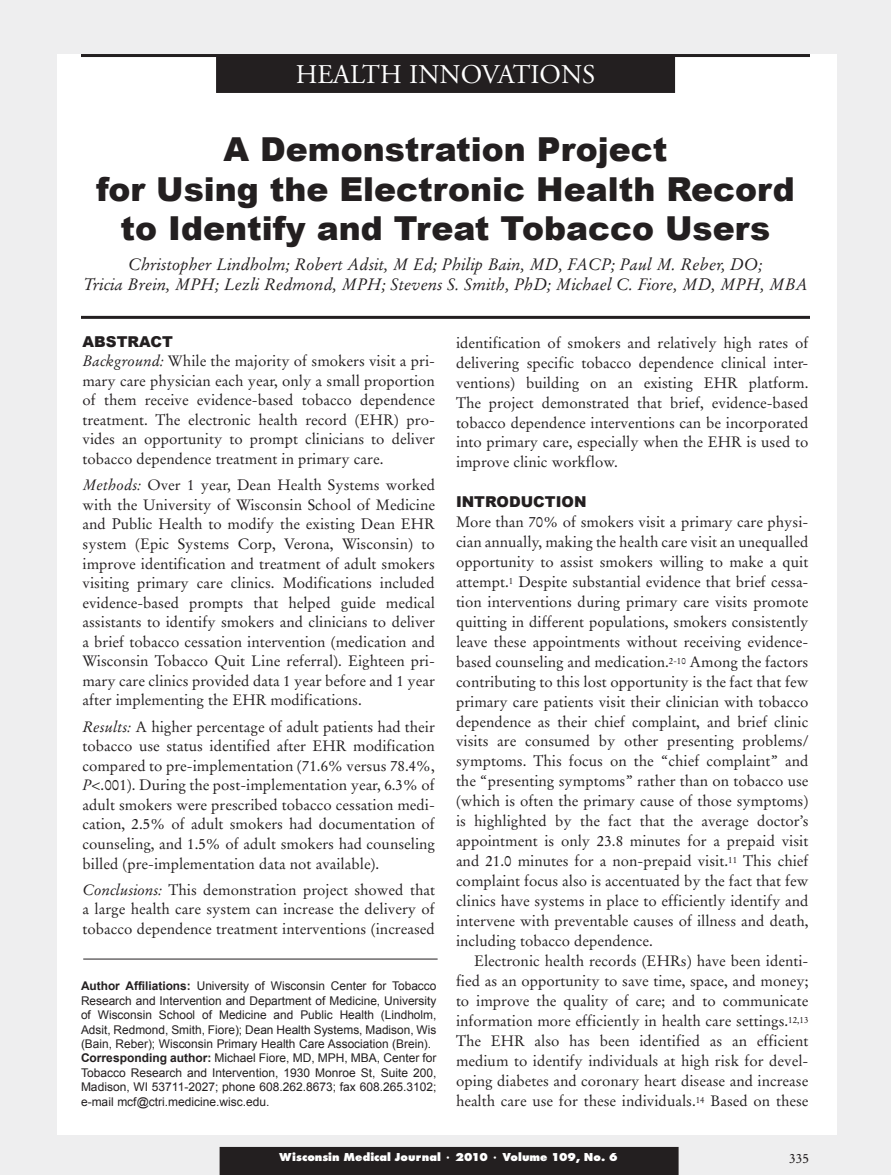
<style>
.page{position:relative;width:891px;height:1175px;background:#fff}
.page>*{position:absolute;margin:0;border:0;box-sizing:border-box;transform-origin:0 0}
.TI-SCI{font:900 33px/39.6px "Arial";color:#231f20;text-align:center}
.t1{font:27px "Adobe Garamond";color:#fff}
.AU{font:italic 16.5px/19.8px "Stempel Garamond";color:#231f20;text-align:center}
.TXN{font:15px/20px "Stempel Garamond";color:#231f20;text-align:justify}
.TX{font:15px/20px "Stempel Garamond";color:#231f20;text-align:justify}
.t2{font:900 15px "Arial";color:#231f20}
.t3{font:13.5px "Stempel Garamond";color:#231f20}
.AUBIO{font:12px/14.4px "Arial";color:#231f20;text-align:justify}
.t4{font:12px "Futura Extra Bold DTC";color:#fff}
.s1{font-style:italic}
.s2{font-weight:700}
</style>
<div class="page">
<div style="left:0;top:0;width:891px;height:1174px;background:#eeeeef"></div>
<div style="left:57px;top:54px;width:779px;height:1080px;background:#fff"></div>
<div style="left:217px;top:58px;width:457px;height:34px;background:#231f20"></div>
<div style="left:216px;top:57px;width:459px;height:36px;border:2px solid #231f20"></div>
<hr style="left:81px;top:54px;width:729px;height:3px;background:#231f20">
<hr style="left:81px;top:316px;width:729px;height:3px;background:#231f20">
<hr style="left:83px;top:958px;width:355px;height:1px;background:#231f20">
<div style="left:220px;top:1146px;width:459px;height:28px;background:#231f20"></div>
<p class="t1" style="left:296px;top:60px;width:301px">HEALTH INNOVATIONS</p>
<p class="t1" style="left:240px;top:61px;width:412px">WISCONSIN MEDICAL J URNAL</p>
<p class="TI-SCI" style="left:96px;top:129px;width:700px">A Demonstration Project<br>for Using the Electronic Health Record to Identify and Treat Tobacco Users</p>
<p class="AU" style="left:83px;top:255px;width:726px">Christopher Lindholm; Robert Adsit, M Ed; Philip Bain, MD, FACP; Paul M. Reber, DO;<br>Tricia Brein, MPH; Lezli Redmond, MPH; Stevens S. Smith, PhD; Michael C. Fiore, MD, MPH, MBA</p>
<h1 class="t2" style="left:82px;top:330px;width:92px">ABSTRACT</h1>
<p class="TXN" style="left:82px;top:351px;width:354px;line-height:19.5px"><span class="s1">Background:</span> While the majority of smokers visit a pri&shy;mary care physician each year, only a small proportion of them receive evidence-based tobacco dependence treatment. The electronic health record (EHR) pro&shy;vides an opportunity to prompt clinicians to deliver tobacco dependence treatment in primary care.</p>
<p class="TXN" style="left:82px;top:475px;width:354px;line-height:19.5px"><span class="s1">Methods:</span> Over 1 year, Dean Health Systems worked with the University of Wisconsin School of Medicine and Public Health to modify the existing Dean EHR system (Epic Systems Corp, Verona, Wisconsin) to improve identification and treatment of adult smokers visiting primary care clinics. Modifications included evidence-based prompts that helped guide medical assistants to identify smokers and clinicians to deliver a brief tobacco cessation intervention (medication and Wisconsin Tobacco Quit Line referral). Eighteen pri&shy;mary care clinics provided data 1 year before and 1 year after implementing the EHR modifications.</p>
<p class="TXN" style="left:82px;top:717px;width:354px;line-height:19.5px"><span class="s1">Results:</span> A higher percentage of adult patients had their tobacco use status identified after EHR modification compared to pre-implementation (71.6% versus 78.4%, <span class="s1">P</span>&lt;.001). During the post-implementation year, 6.3% of adult smokers were prescribed tobacco cessation medi&shy;cation, 2.5% of adult smokers had documentation of counseling, and 1.5% of adult smokers had counseling billed (pre-implementation data not available).</p>
<p class="TXN" style="left:82px;top:880px;width:354px;line-height:19.5px"><span class="s1">Conclusions:</span> This demonstration project showed that a large health care system can increase the delivery of tobacco dependence treatment interventions (increased</p>
<p class="AUBIO" style="left:81px;top:979px;width:357px"><span class="s2">Author Affiliations:</span> University of Wisconsin Center for Tobacco Research and Intervention and Department of Medicine, University of Wisconsin School of Medicine and Public Health (Lindholm, Adsit, Redmond, Smith, Fiore); Dean Health Systems, Madison, Wis (Bain, Reber); Wisconsin Primary Health Care Association (Brein).</p>
<p class="AUBIO" style="left:81px;top:1051px;width:357px"><span class="s2">Corresponding author:</span> Michael Fiore, MD, MPH, MBA, Center for Tobacco Research and Intervention, 1930 Monroe St, Suite 200, Madison, WI 53711-2027; phone 608.262.8673; fax 608.265.3102; e-mail mcf@ctri.medicine.wisc.edu.</p>
<p class="TXN" style="left:456px;top:332px;width:354px">identification of smokers and relatively high rates of delivering specific tobacco dependence clinical inter&shy;ventions) building on an existing EHR platform.<br>The project demonstrated that brief, evidence-based tobacco dependence interventions can be incorporated into primary care, especially when the EHR is used to improve clinic workflow.</p>
<h1 class="t2" style="left:456px;top:490px;width:132px">INTRODUCTION</h1>
<p class="TXN" style="left:456px;top:512px;width:354px">More than 70% of smokers visit a primary care physi&shy;cian annually, making the health care visit an unequalled opportunity to assist smokers willing to make a quit attempt.<sup>1</sup> Despite substantial evidence that brief cessa&shy;tion interventions during primary care visits promote quitting in different populations, smokers consistently leave these appointments without receiving evidence&shy;based counseling and medication.<sup>2-10</sup> Among the factors contributing to this lost opportunity is the fact that few primary care patients visit their clinician with tobacco dependence as their chief complaint, and brief clinic visits are consumed by other presenting problems/ symptoms. This focus on the “chief complaint” and the “presenting symptoms” rather than on tobacco use (which is often the primary cause of those symptoms) is highlighted by the fact that the average doctor’s appointment is only 23.8 minutes for a prepaid visit and 21.0 minutes for a non-prepaid visit.<sup>11</sup> This chief complaint focus also is accentuated by the fact that few clinics have systems in place to efficiently identify and intervene with preventable causes of illness and death, including tobacco dependence.</p>
<p class="TX" style="left:456px;top:951px;width:354px;text-indent:18px">Electronic health records (EHRs) have been identi&shy;fied as an opportunity to save time, space, and money; to improve the quality of care; and to communicate information more efficiently in health care settings.<sup>12,13<br></sup>The EHR also has been identified as an efficient medium to identify individuals at high risk for devel&shy;oping diabetes and coronary heart disease and increase health care use for these individuals.<sup>14</sup> Based on these</p>
<p class="t4" style="left:279px;top:1150px;width:340px">Wisconsin Medical Journal • 2010 • Volume 109, No. 6</p>
<p class="t3" style="left:789px;top:1150px;width:22px">335</p>
</div>
